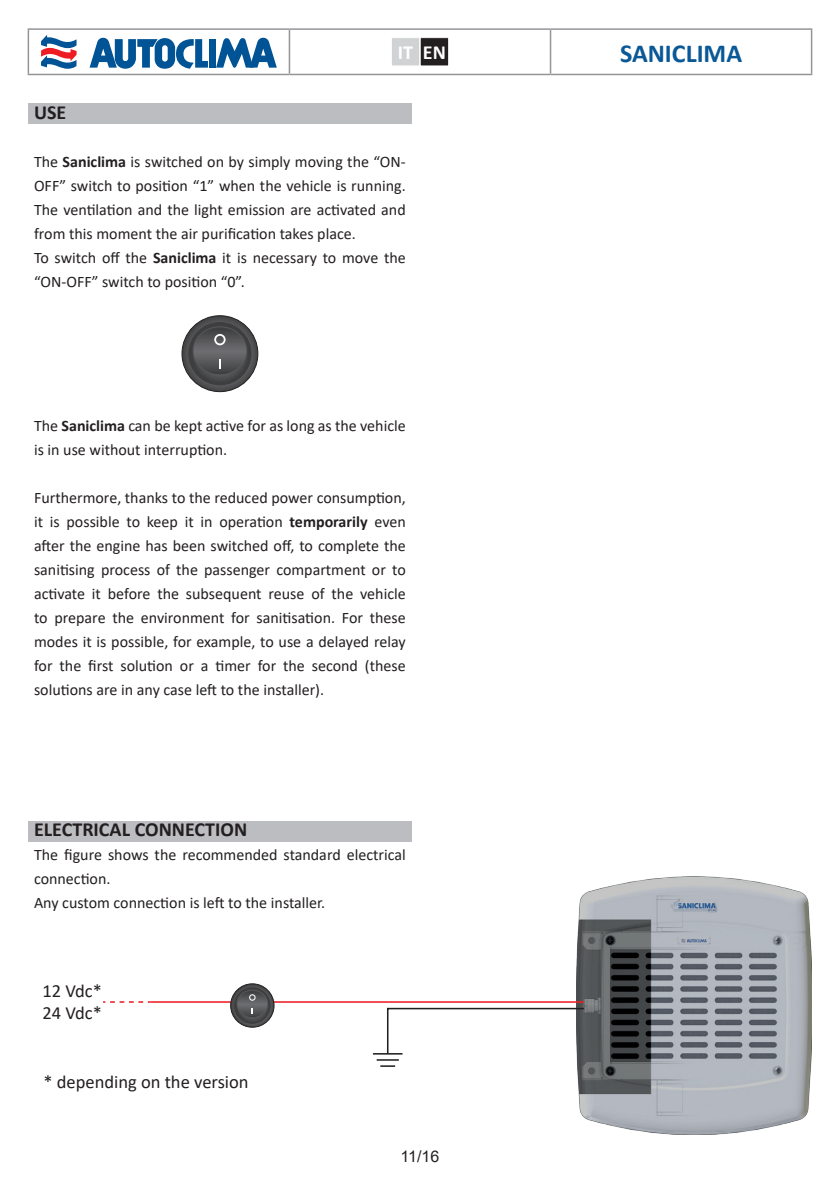
<style>
.page{position:relative;width:840px;height:1191px;background:#fff}
.page>*{position:absolute;margin:0;border:0;box-sizing:border-box;transform-origin:0 0}
.t1{font:700 26px "Calibri";color:#0b5897}
.t2{font:700 20px "Calibri";color:#231f20}
.t3{font:700 20px "Calibri";color:#fff}
.t4{font:18.6px/22.2px "Calibri";color:#231f20}
.t5{font:16px/24px "Calibri";color:#231f20}
.t6{font:16px "Arial";color:#231f20}
.s1{font-weight:700}
</style>
<div class="page">
<hr style="left:28px;top:28px;width:261px;height:2px;background:#939598">
<hr style="left:28px;top:30px;width:1px;height:44px;background:#939598">
<hr style="left:289px;top:28px;width:261px;height:2px;background:#939598">
<hr style="left:288px;top:30px;width:2px;height:44px;background:#939598">
<hr style="left:550px;top:28px;width:261px;height:2px;background:#939598">
<hr style="left:549px;top:30px;width:2px;height:44px;background:#939598">
<hr style="left:810px;top:30px;width:1px;height:44px;background:#939598">
<hr style="left:28px;top:74px;width:261px;height:1px;background:#939598">
<hr style="left:289px;top:74px;width:261px;height:1px;background:#939598">
<hr style="left:550px;top:74px;width:261px;height:1px;background:#939598">
<svg style="left:41px;top:35px;width:35px;height:34px"></svg>
<svg style="left:89px;top:37px;width:119px;height:32px"></svg>
<div style="left:209px;top:39px;width:7px;height:29px;background:#005495"></div>
<svg style="left:216px;top:37px;width:61px;height:31px"></svg>
<div style="left:391px;top:38px;width:28px;height:28px;background:#d1d2d4"></div>
<div style="left:391px;top:37px;width:29px;height:29px;border:1px solid #fff"></div>
<div style="left:420px;top:38px;width:28px;height:28px;background:#231f20"></div>
<div style="left:420px;top:37px;width:28px;height:29px;border:1px solid #fff"></div>
<div style="left:28px;top:104px;width:383px;height:20px;background:#bcbdc0"></div>
<svg style="left:182px;top:316px;width:76px;height:75px"></svg>
<div style="left:181px;top:315px;width:77px;height:77px;border:1px solid #231f20;border-radius:50%"></div>
<svg style="left:189px;top:322px;width:62px;height:63px"></svg>
<div style="left:188px;top:322px;width:63px;height:63px;border:1px solid #3e3e3f;border-radius:50%"></div>
<svg style="left:193px;top:327px;width:53px;height:48px;background:#595a5c"></svg>
<img style="left:576px;top:876px;width:235px;height:258px">
<hr style="left:263px;top:1001px;width:320px;height:1px;background:#ee1d23">
<hr style="left:150px;top:1001px;width:91px;height:1px;background:#ee1d23">
<svg style="left:373px;top:1007px;width:212px;height:59px"></svg>
<svg style="left:230px;top:983px;width:44px;height:44px"></svg>
<div style="left:230px;top:983px;width:44px;height:44px;border:1px solid #231f20;border-radius:50%"></div>
<svg style="left:234px;top:987px;width:36px;height:36px"></svg>
<div style="left:234px;top:987px;width:36px;height:36px;border:1px solid #3e3e3f;border-radius:50%"></div>
<div style="left:236px;top:990px;width:32px;height:27px;border:1px solid #57585a;border-radius:50%"></div>
<svg style="left:237px;top:990px;width:30px;height:27px"></svg>
<svg style="left:103px;top:1001px;width:47px;height:1px"></svg>
<div style="left:28px;top:821px;width:383px;height:20px;background:#bcbdc0"></div>
<p class="t3" style="left:397px;top:38px;width:49px">IT EN</p>
<h1 class="t1" style="left:619px;top:35px;width:123px">SANICLIMA</h1>
<p class="t2" style="left:34px;top:98px;width:34px">USE</p>
<p class="t5" style="left:34px;top:149px;width:373px">The <span class="s1">Saniclima</span> is switched on by simply moving the “ON-OFF” switch to position “1” when the vehicle is running.<br>The ventilation and the light emission are activated and from this moment the air purification takes place.<br>To switch off the <span class="s1">Saniclima</span> it is necessary to move the “ON-OFF” switch to position “0”.</p>
<p class="t5" style="left:34px;top:413px;width:373px">The <span class="s1">Saniclima</span> can be kept active for as long as the vehicle is in use without interruption.</p>
<p class="t5" style="left:34px;top:485px;width:373px;text-align:justify">Furthermore, thanks to the reduced power consumption, it is possible to keep it in operation <span class="s1">temporarily</span> even after the engine has been switched off, to complete the sanitising process of the passenger compartment or to activate it before the subsequent reuse of the vehicle to prepare the environment for sanitisation. For these modes it is possible, for example, to use a delayed relay for the first solution or a timer for the second (these solutions are in any case left to the installer).</p>
<p class="t2" style="left:34px;top:815px;width:214px">ELECTRICAL CONNECTION</p>
<p class="t5" style="left:34px;top:842px;width:373px">The figure shows the recommended standard electrical connection.<br>Any custom connection is left to the installer.</p>
<p class="t4" style="left:43px;top:979px;width:61px">12 Vdc*<br>24 Vdc*</p>
<p class="t4" style="left:43px;top:1070px;width:207px">* depending on the version</p>
<p class="t6" style="left:400px;top:1145px;width:40px">11/16</p>
</div>
